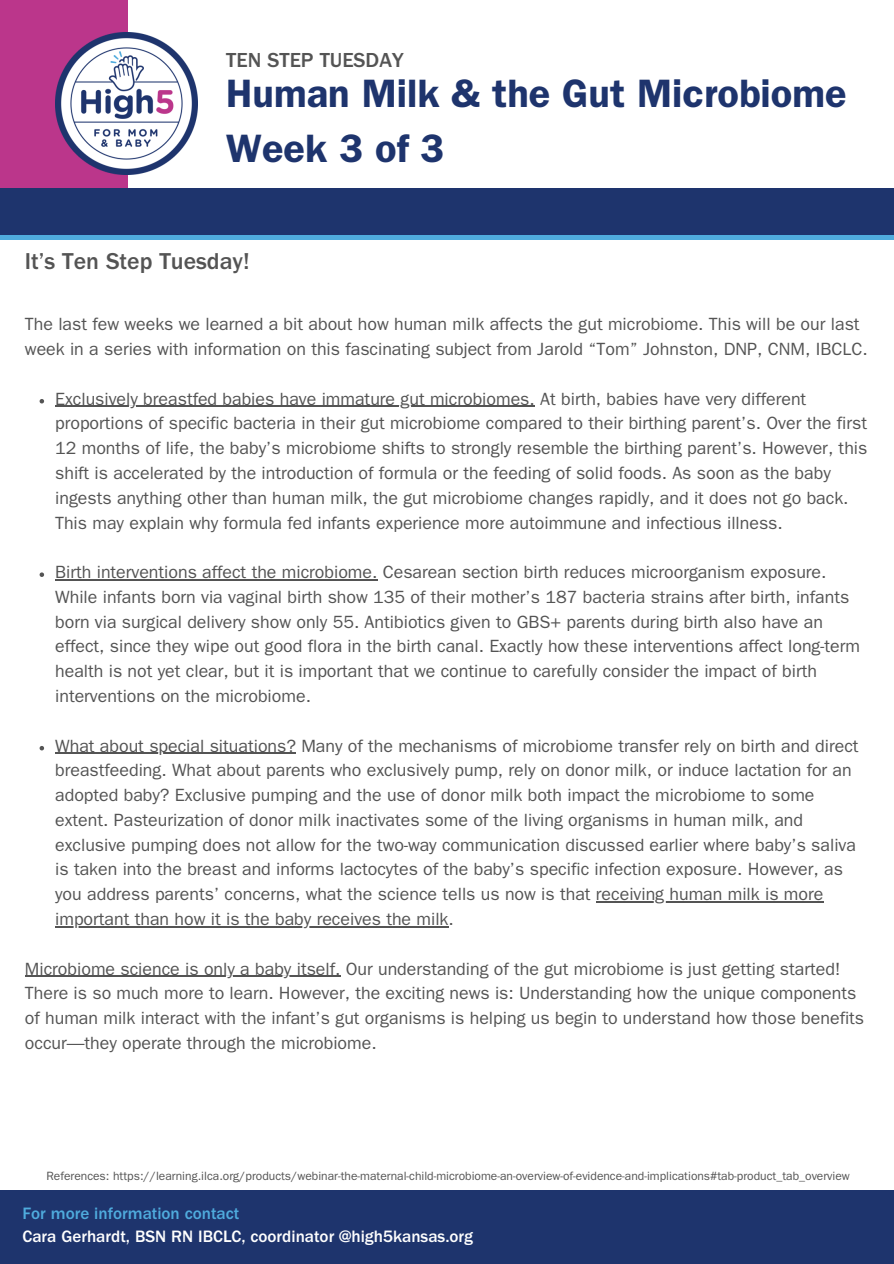
<style>
.page{position:relative;width:894px;height:1264px;background:#fff}
.page>*{position:absolute;margin:0;border:0;box-sizing:border-box;transform-origin:0 0}
.t1{font:600 39.75px/55.2px "ITC Franklin Gothic Std";color:#1e346d}
.t2{font:500 23.85px "ITC Franklin Gothic Std";color:#545454}
.t3{font:500 21px "ITC Franklin Gothic Std";color:#545454}
.t4{font:17.7px/24.8px "ITC Franklin Gothic Std";color:#545454}
.t5{font:500 17.1px "ITC Franklin Gothic Std";color:#fefefe}
.t6{font:500 17.1px "ITC Franklin Gothic Std";color:#4fabdd}
.t7{font:12px "ITC Franklin Gothic Std";color:#545454}
</style>
<div class="page">
<div style="left:0;top:0;width:127px;height:207px;background:#bb368b"></div>
<svg style="left:0;top:234px;width:893px;height:6px;background:#4697ca"></svg>
<div style="left:0;top:188px;width:893px;height:46px;background:#1e346d"></div>
<img style="left:56px;top:33px;width:142px;height:141px">
<div style="left:0;top:1190px;width:893px;height:73px;background:#1e346d"></div>
<svg style="left:40px;top:399px;width:4px;height:4px"></svg>
<hr style="left:55px;top:406px;width:479px;height:1px;background:#545454">
<svg style="left:40px;top:572px;width:4px;height:5px"></svg>
<hr style="left:55px;top:579px;width:322px;height:1px;background:#545454">
<svg style="left:40px;top:746px;width:4px;height:4px"></svg>
<hr style="left:55px;top:752px;width:241px;height:1px;background:#545454">
<hr style="left:595px;top:901px;width:228px;height:1px;background:#545454">
<hr style="left:55px;top:926px;width:393px;height:1px;background:#545454">
<hr style="left:25px;top:975px;width:315px;height:1px;background:#545454">
<p class="t3" style="left:226px;top:53px;width:179px">TEN STEP TUESDAY</p>
<p class="t1" style="left:226px;top:72px;width:621px">Human Milk &amp; the Gut Microbiome<br>Week 3 of 3</p>
<p class="t2" style="left:25px;top:253px;width:226px">It’s Ten Step Tuesday!</p>
<p class="t4" style="left:25px;top:314px;width:844px">The last few weeks we learned a bit about how human milk affects the gut microbiome. This will be our last week in a series with information on this fascinating subject from Jarold “Tom” Johnston, DNP, CNM, IBCLC.</p>
<p class="t4" style="left:55px;top:389px;width:813px">Exclusively breastfed babies have immature gut microbiomes. At birth, babies have very different proportions of specific bacteria in their gut microbiome compared to their birthing parent’s. Over the first 12 months of life, the baby’s microbiome shifts to strongly resemble the birthing parent’s. However, this shift is accelerated by the introduction of formula or the feeding of solid foods. As soon as the baby ingests anything other than human milk, the gut microbiome changes rapidly, and it does not go back.<br>This may explain why formula fed infants experience more autoimmune and infectious illness.</p>
<p class="t4" style="left:55px;top:562px;width:806px">Birth interventions affect the microbiome. Cesarean section birth reduces microorganism exposure.<br>While infants born via vaginal birth show 135 of their mother’s 187 bacteria strains after birth, infants born via surgical delivery show only 55. Antibiotics given to GBS+ parents during birth also have an effect, since they wipe out good flora in the birth canal. Exactly how these interventions affect long-term health is not yet clear, but it is important that we continue to carefully consider the impact of birth interventions on the microbiome.</p>
<p class="t4" style="left:55px;top:736px;width:804px">What about special situations? Many of the mechanisms of microbiome transfer rely on birth and direct breastfeeding. What about parents who exclusively pump, rely on donor milk, or induce lactation for an adopted baby? Exclusive pumping and the use of donor milk both impact the microbiome to some extent. Pasteurization of donor milk inactivates some of the living organisms in human milk, and exclusive pumping does not allow for the two-way communication discussed earlier where baby’s saliva is taken into the breast and informs lactocytes of the baby’s specific infection exposure. However, as you address parents’ concerns, what the science tells us now is that receiving human milk is more important than how it is the baby receives the milk.</p>
<p class="t4" style="left:25px;top:958px;width:840px">Microbiome science is only a baby itself. Our understanding of the gut microbiome is just getting started!<br>There is so much more to learn. However, the exciting news is: Understanding how the unique components of human milk interact with the infant’s gut organisms is helping us begin to understand how those benefits occur—they operate through the microbiome.</p>
<p class="t7" style="left:46px;top:1171px;width:804px">References: https://learning.ilca.org/products/webinar-the-maternal-child-microbiome-an-overview-of-evidence-and-implications#tab-product_tab_overview</p>
<p class="t6" style="left:23px;top:1206px;width:218px">For more information contact</p>
<p class="t5" style="left:23px;top:1230px;width:452px">Cara Gerhardt, BSN RN IBCLC, coordinator @high5kansas.org</p>
</div>
